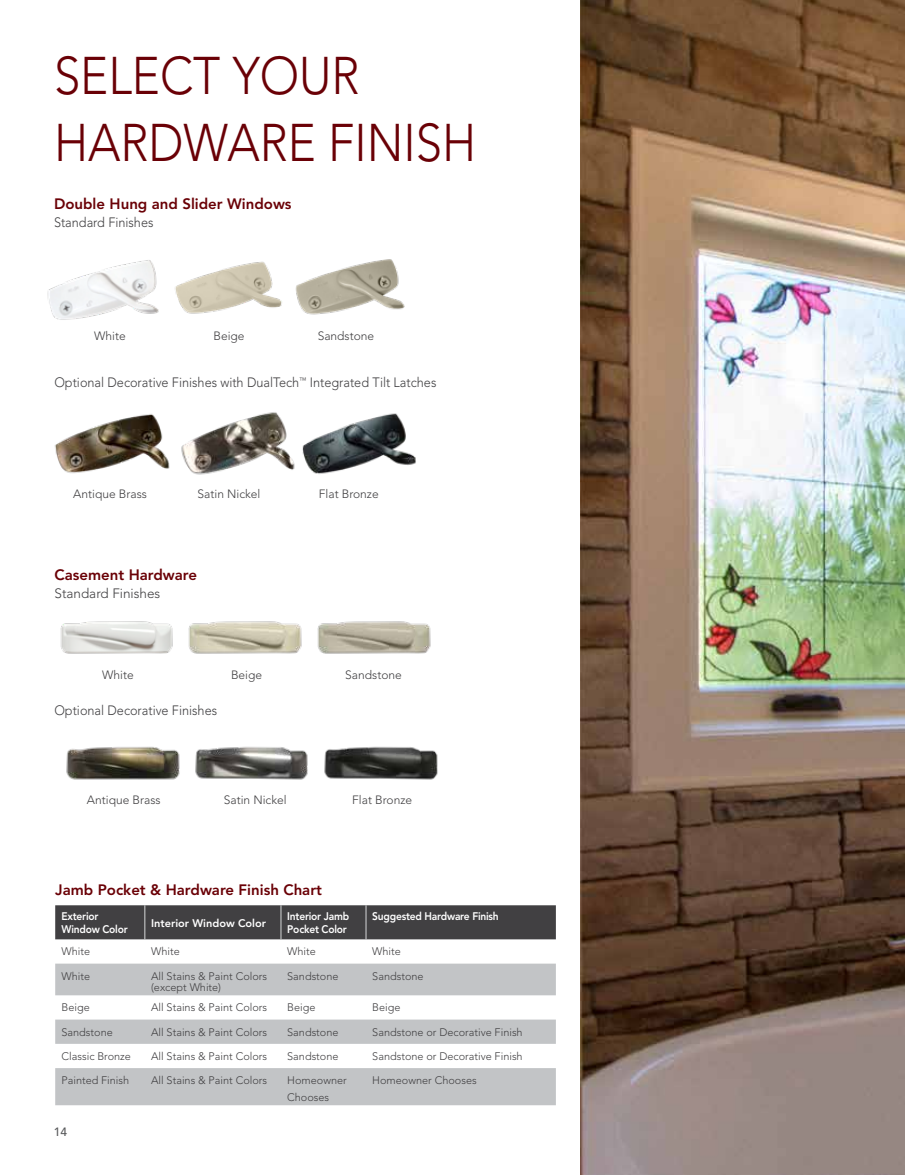
<style>
.page{position:relative;width:905px;height:1175px;background:#fff}
.page>*{position:absolute;margin:0;border:0;box-sizing:border-box;transform-origin:0 0}
.t1{font:300 52.5px/67.5px "Avenir LT Std";color:#6a0006;scale:.9 1}
.t2{font:800 15px "Avenir LT Std";color:#6a0006}
.t3{font:300 13.5px "Avenir LT Std";color:#414042;scale:.94 1}
.t4{font:300 13.5px "Avenir LT Std";color:#414042}
.t5{font:300 12px "Avenir LT Std";color:#414042}
.t6{font:500 12px "Avenir LT Std";color:#58595b}
.t7{font:300 10.95px/10.9px "Avenir LT Std";color:#414042}
.t8{font:800 10.95px/13.2px "Avenir LT Std";letter-spacing:-.02em;color:#fff;scale:.93 1}
.t9{font:800 10.95px "Avenir LT Std";color:#fff}
</style>
<div class="page">
<img style="left:580px;top:0;width:324px;height:1174px">
<div style="left:55px;top:905px;width:501px;height:34px;background:#414042"></div>
<svg style="left:55px;top:963px;width:501px;height:142px;fill:#c2c4c6"></svg>
<hr style="left:144px;top:905px;width:1px;height:34px;background:#d5d7d8">
<hr style="left:280px;top:905px;width:1px;height:34px;background:#d5d7d8">
<hr style="left:365px;top:905px;width:1px;height:34px;background:#d5d7d8">
<img style="left:60px;top:621px;width:242px;height:33px">
<img style="left:317px;top:621px;width:114px;height:33px">
<img style="left:47px;top:259px;width:358px;height:61px">
<img style="left:54px;top:412px;width:362px;height:63px">
<img style="left:66px;top:746px;width:372px;height:34px">
<h1 class="t1" style="left:54px;top:42px;width:470px">SELECT YOUR<br>HARDWARE FINISH</h1>
<h2 class="t2" style="left:54px;top:195px;width:239px">Double Hung and Slider Windows</h2>
<p class="t3" style="left:54px;top:214px;width:107px">Standard Finishes</p>
<p class="t5" style="left:94px;top:329px;width:33px">White</p>
<p class="t5" style="left:213px;top:329px;width:33px">Beige</p>
<p class="t5" style="left:318px;top:329px;width:58px">Sandstone</p>
<p class="t3" style="left:54px;top:374px;width:408px">Optional Decorative Finishes with DualTech<sup>™</sup> Integrated Tilt Latches</p>
<p class="t5" style="left:73px;top:486px;width:75px">Antique Brass</p>
<p class="t5" style="left:197px;top:486px;width:64px">Satin Nickel</p>
<p class="t5" style="left:319px;top:486px;width:61px">Flat Bronze</p>
<h2 class="t2" style="left:55px;top:566px;width:144px">Casement Hardware</h2>
<p class="t4" style="left:55px;top:585px;width:107px">Standard Finishes</p>
<p class="t5" style="left:102px;top:667px;width:33px">White</p>
<p class="t5" style="left:231px;top:667px;width:33px">Beige</p>
<p class="t5" style="left:345px;top:667px;width:58px">Sandstone</p>
<p class="t3" style="left:54px;top:702px;width:175px">Optional Decorative Finishes</p>
<p class="t5" style="left:87px;top:793px;width:75px">Antique Brass</p>
<p class="t5" style="left:224px;top:793px;width:64px">Satin Nickel</p>
<p class="t5" style="left:352px;top:793px;width:61px">Flat Bronze</p>
<h2 class="t2" style="left:55px;top:881px;width:268px">Jamb Pocket &amp; Hardware Finish Chart</h2>
<p class="t8" style="left:61px;top:909px;width:73px">Exterior<br>Window Color</p>
<p class="t9" style="left:151px;top:916px;width:116px">Interior Window Color</p>
<p class="t8" style="left:287px;top:909px;width:68px">Interior Jamb<br>Pocket Color</p>
<p class="t8" style="left:372px;top:909px;width:137px">Suggested Hardware Finish</p>
<p class="t7" style="left:61px;top:946px;width:30px">White</p>
<p class="t7" style="left:151px;top:946px;width:30px">White</p>
<p class="t7" style="left:287px;top:946px;width:30px">White</p>
<p class="t7" style="left:372px;top:946px;width:30px">White</p>
<p class="t7" style="left:61px;top:970px;width:30px">White</p>
<p class="t7" style="left:151px;top:970px;width:118px">All Stains &amp; Paint Colors (except White)</p>
<p class="t7" style="left:287px;top:970px;width:53px">Sandstone</p>
<p class="t7" style="left:372px;top:970px;width:53px">Sandstone</p>
<p class="t7" style="left:61px;top:1002px;width:30px">Beige</p>
<p class="t7" style="left:151px;top:1002px;width:118px">All Stains &amp; Paint Colors</p>
<p class="t7" style="left:287px;top:1002px;width:30px">Beige</p>
<p class="t7" style="left:372px;top:1002px;width:30px">Beige</p>
<p class="t7" style="left:61px;top:1026px;width:53px">Sandstone</p>
<p class="t7" style="left:151px;top:1026px;width:118px">All Stains &amp; Paint Colors</p>
<p class="t7" style="left:287px;top:1026px;width:53px">Sandstone</p>
<p class="t7" style="left:372px;top:1026px;width:152px">Sandstone or Decorative Finish</p>
<p class="t7" style="left:61px;top:1050px;width:71px">Classic Bronze</p>
<p class="t7" style="left:151px;top:1050px;width:118px">All Stains &amp; Paint Colors</p>
<p class="t7" style="left:287px;top:1050px;width:53px">Sandstone</p>
<p class="t7" style="left:372px;top:1050px;width:152px">Sandstone or Decorative Finish</p>
<p class="t7" style="left:61px;top:1075px;width:69px">Painted Finish</p>
<p class="t7" style="left:151px;top:1075px;width:118px">All Stains &amp; Paint Colors</p>
<p class="t7" style="left:287px;top:1072px;width:61px;line-height:16.4px">Homeowner<br>Chooses</p>
<p class="t7" style="left:372px;top:1075px;width:106px">Homeowner Chooses</p>
<p class="t6" style="left:54px;top:1124px;width:15px">14</p>
</div>
